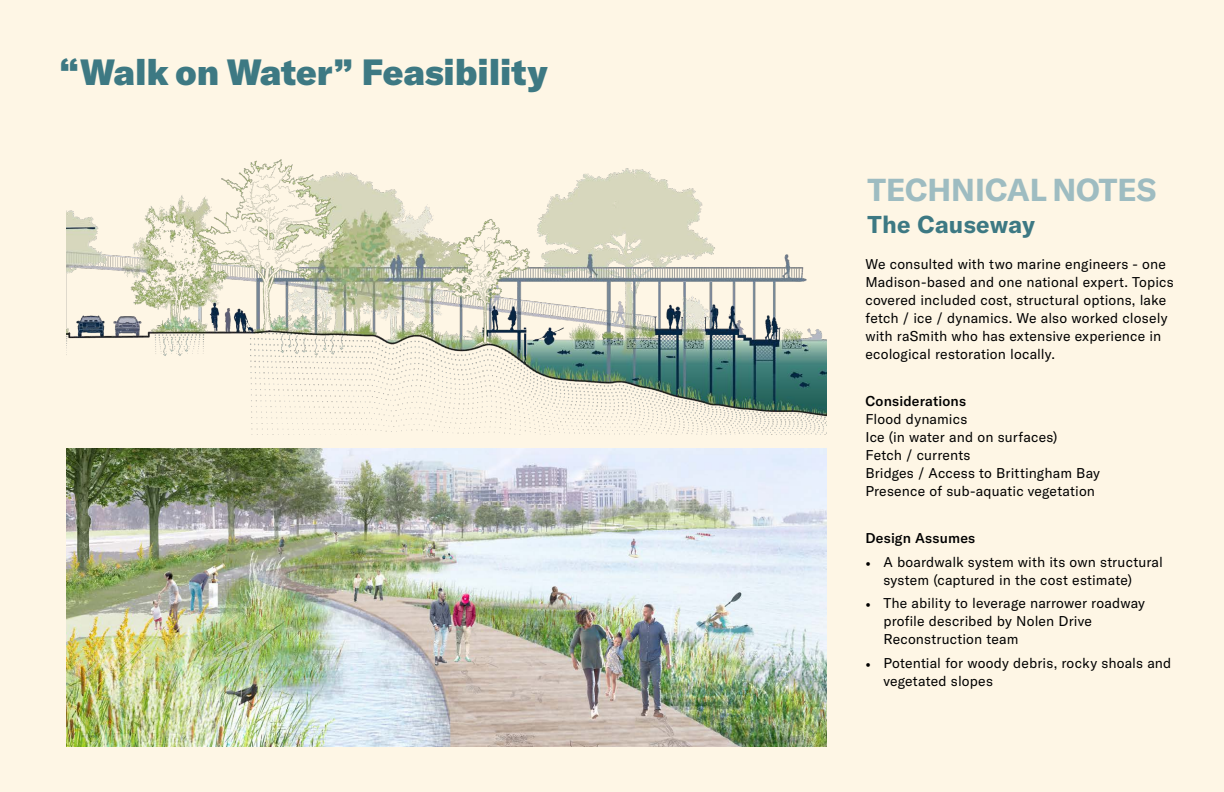
<style>
.page{position:relative;width:1224px;height:792px;background:#fef6e5}
.page>*{position:absolute;margin:0;border:0;box-sizing:border-box;transform-origin:0 0}
.t1{font:900 36px "GT America";color:#3d7983}
.t2{font:700 31.3px "GT America";color:#9ebcc1}
.t3{font:700 24px "GT America";letter-spacing:.01em;color:#3d7983}
.t4{font:14px/18px "GT America";letter-spacing:.01em;color:#000}
.t5{font:500 14px "GT America";letter-spacing:.015em;color:#000}
.s1{font-weight:500}
.s2{font-family:"Minion Pro"}
</style>
<div class="page">
<img style="left:66px;top:159px;width:760px;height:276px">
<img style="left:66px;top:449px;width:760px;height:298px">
<p class="t1" style="left:59px;top:49px;width:490px">“Walk on Water” Feasibility</p>
<p class="t2" style="left:868px;top:171px;width:290px">TECHNICAL NOTES</p>
<p class="t3" style="left:868px;top:209px;width:169px">The Causeway</p>
<p class="t4" style="left:865px;top:255px;width:310px">We consulted with two marine engineers - one Madison-based and one national expert. Topics covered included cost, structural options, lake fetch / ice / dynamics. We also worked closely with raSmith who has extensive experience in ecological restoration locally.</p>
<p class="t4" style="left:865px;top:392px;width:236px"><span class="s1">Considerations<br></span>Flood dynamics<br>Ice (in water and on surfaces)<br>Fetch / currents<br>Bridges / Access to Brittingham Bay<br>Presence of sub-aquatic vegetation</p>
<p class="t5" style="left:865px;top:530px;width:111px">Design Assumes</p>
<p class="t4" style="left:883px;top:553px;width:281px;text-indent:-18px"><span class="s2">•</span> A boardwalk system with its own structural system (captured in the cost estimate)</p>
<p class="t4" style="left:883px;top:594px;width:263px;text-indent:-18px"><span class="s2">•</span> The ability to leverage narrower roadway profile described by Nolen Drive<br>Reconstruction team</p>
<p class="t4" style="left:883px;top:654px;width:290px;text-indent:-18px"><span class="s2">•</span> Potential for woody debris, rocky shoals and vegetated slopes</p>
</div>
